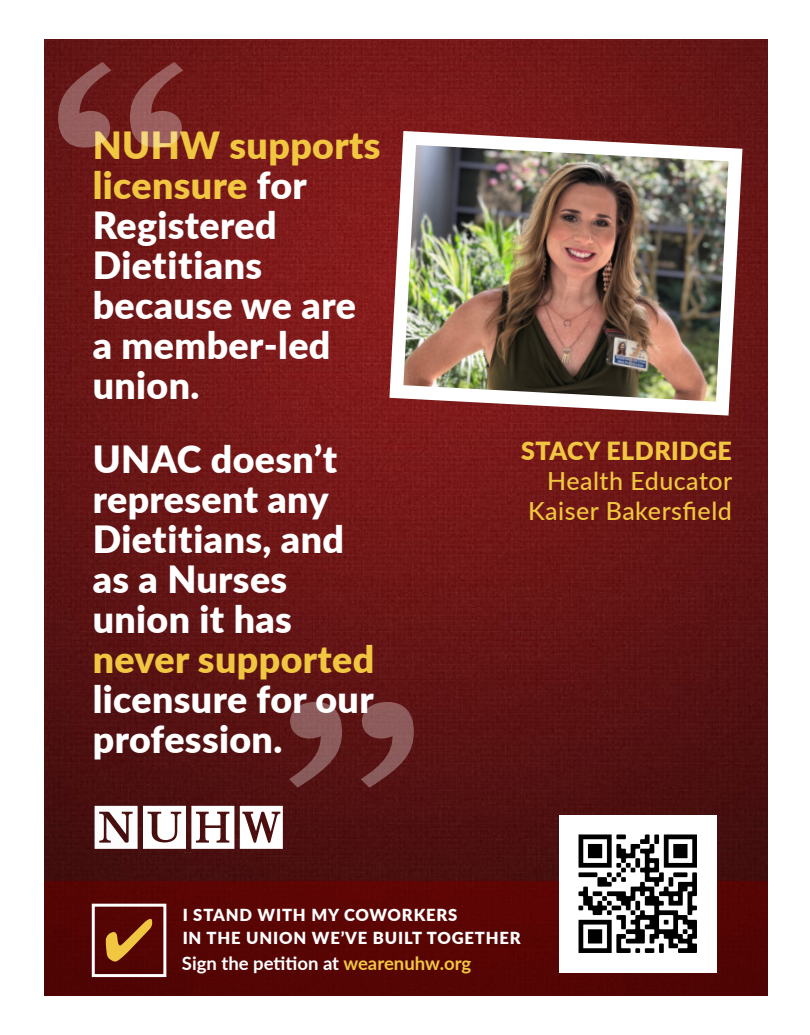
<style>
.page{position:relative;width:810px;height:1035px;background:#fff}
.page>*{position:absolute;margin:0;border:0;box-sizing:border-box;transform-origin:0 0}
.t1{font:316.25px "Libre Baskerville";color:#fff;scale:1.18 1}
.t2{font:900 37.5px/40px "Lato";letter-spacing:.01em;color:#fff}
.t3{font:500 25px/30px "Lato";letter-spacing:.02em;color:#f1c741;text-align:right}
.t4{font:700 18.5px "Lato";color:#fff}
.t5{font:900 16.62px "Lato";letter-spacing:.05em;color:#fff}
.s1{color:#f1c741}
.s2{font-weight:900}
</style>
<div class="page">
<img style="left:44px;top:39px;width:723px;height:842px">
<div style="left:44px;top:881px;width:724px;height:115px;background:#560504"></div>
<div style="left:92px;top:904px;width:74px;height:73px;border:3px solid #fff"></div>
<hr style="left:809px;top:15px;width:1px;height:116px;background:#b0231c">
<svg style="left:95px;top:806px;width:139px;height:43px"></svg>
<svg style="left:240px;top:806px;width:43px;height:43px"></svg>
<img style="left:382px;top:124px;width:368px;height:299px">
<img style="left:559px;top:815px;width:158px;height:158px">
<h1 class="t1" style="left:37px;top:18px;width:144px">“</h1>
<p class="t2" style="left:93px;top:124px;width:289px"><span class="s1">NUHW supports licensure</span> for<br>Registered<br>Dietitians because we are a member-led union.</p>
<p class="t2" style="left:93px;top:437px;width:283px">UNAC doesn’t represent any<br>Dietitians, and as a Nurses union it has <span class="s1">never supported </span>licensure for our profession.</p>
<p class="t3" style="left:521px;top:435px;width:213px"><span class="s2">STACY ELDRIDGE<br></span>Health Educator<br>Kaiser Bakersfield</p>
<h1 class="t1" style="left:435px;top:832px;width:144px;rotate:-180deg">“</h1>
<p class="t5" style="left:183px;top:902px;width:276px">I STAND WITH MY COWORKERS</p>
<p class="t5" style="left:183px;top:925px;width:340px">IN THE UNION WE’VE BUILT TOGETHER</p>
<p class="t4" style="left:182px;top:950px;width:291px">Sign the petition at <span class="s1">wearenuhw.org</span></p>
</div>
